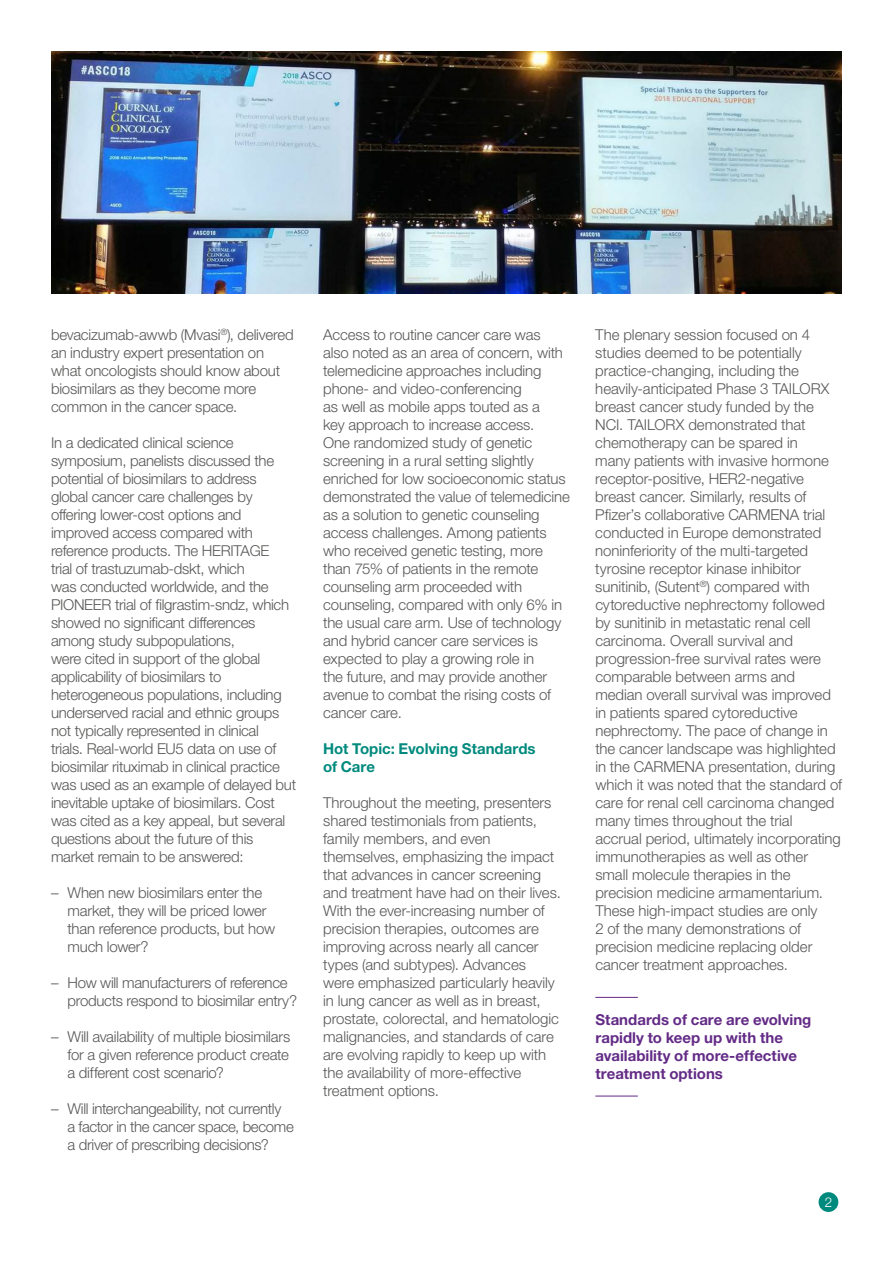
<style>
.page{position:relative;width:893px;height:1263px;background:#fff}
.page>*{position:absolute;margin:0;border:0;box-sizing:border-box;transform-origin:0 0}
.t1{font:300 15px/18px "Helvetica Neue LT Std";letter-spacing:-.01em;color:#575756}
.t2{font:700 15px/18px "Helvetica Neue LT Std";color:#632b86}
.t3{font:700 15px/18px "Helvetica Neue LT Std";color:#008a7d}
.t4{font:300 13.5px "Helvetica Neue";color:#fff}
</style>
<div class="page">
<div style="left:819px;top:1192px;width:19px;height:20px;background:#008a7d;border-radius:50%"></div>
<img style="left:51px;top:51px;width:790px;height:242px">
<hr style="left:595px;top:1096px;width:43px;height:1px;background:#632b86">
<hr style="left:595px;top:997px;width:43px;height:1px;background:#632b86">
<p class="t1" style="left:51px;top:326px;width:244px">bevacizumab-awwb (Mvasi<sup>®</sup>), delivered an industry expert presentation on what oncologists should know about biosimilars as they become more common in the cancer space.</p>
<p class="t1" style="left:51px;top:434px;width:247px">In a dedicated clinical science symposium, panelists discussed the potential of biosimilars to address global cancer care challenges by offering lower-cost options and improved access compared with reference products. The HERITAGE<br>trial of trastuzumab-dskt, which<br>was conducted worldwide, and the PIONEER trial of filgrastim-sndz, which showed no significant differences among study subpopulations,<br>were cited in support of the global applicability of biosimilars to heterogeneous populations, including underserved racial and ethnic groups not typically represented in clinical<br>trials. Real-world EU5 data on use of biosimilar rituximab in clinical practice was used as an example of delayed but inevitable uptake of biosimilars. Cost was cited as a key appeal, but several questions about the future of this market remain to be answered:</p>
<p class="t1" style="left:68px;top:884px;width:209px;text-indent:-16px">– When new biosimilars enter the market, they will be priced lower than reference products, but how much lower?</p>
<p class="t1" style="left:68px;top:974px;width:231px;text-indent:-16px">– How will manufacturers of reference products respond to biosimilar entry?</p>
<p class="t1" style="left:68px;top:1028px;width:224px;text-align:justify;text-indent:-16px">– Will availability of multiple biosimilars for a given reference product create a different cost scenario?</p>
<p class="t1" style="left:68px;top:1100px;width:228px;text-indent:-17px">– Will interchangeability, not currently<br>a factor in the cancer space, become a driver of prescribing decisions?</p>
<p class="t1" style="left:323px;top:326px;width:248px">Access to routine cancer care was also noted as an area of concern, with telemedicine approaches including phone- and video-conferencing<br>as well as mobile apps touted as a<br>key approach to increase access.<br>One randomized study of genetic screening in a rural setting slightly enriched for low socioeconomic status demonstrated the value of telemedicine as a solution to genetic counseling access challenges. Among patients who received genetic testing, more than 75% of patients in the remote counseling arm proceeded with counseling, compared with only 6% in the usual care arm. Use of technology and hybrid cancer care services is expected to play a growing role in<br>the future, and may provide another avenue to combat the rising costs of cancer care.</p>
<p class="t3" style="left:323px;top:739px;width:214px">Hot Topic: Evolving Standards of Care</p>
<p class="t1" style="left:323px;top:794px;width:239px">Throughout the meeting, presenters shared testimonials from patients, family members, and even themselves, emphasizing the impact that advances in cancer screening and treatment have had on their lives.<br>With the ever-increasing number of precision therapies, outcomes are improving across nearly all cancer types (and subtypes). Advances<br>were emphasized particularly heavily in lung cancer as well as in breast, prostate, colorectal, and hematologic malignancies, and standards of care are evolving rapidly to keep up with the availability of more-effective treatment options.</p>
<p class="t1" style="left:595px;top:326px;width:248px">The plenary session focused on 4 studies deemed to be potentially practice-changing, including the heavily-anticipated Phase 3 TAILORX breast cancer study funded by the NCI. TAILORX demonstrated that chemotherapy can be spared in<br>many patients with invasive hormone receptor-positive, HER2-negative breast cancer. Similarly, results of Pfizer’s collaborative CARMENA trial conducted in Europe demonstrated noninferiority of the multi-targeted tyrosine receptor kinase inhibitor sunitinib, (Sutent<sup>®</sup>) compared with cytoreductive nephrectomy followed by sunitinib in metastatic renal cell carcinoma. Overall survival and progression-free survival rates were comparable between arms and median overall survival was improved in patients spared cytoreductive nephrectomy. The pace of change in the cancer landscape was highlighted in the CARMENA presentation, during which it was noted that the standard of care for renal cell carcinoma changed many times throughout the trial accrual period, ultimately incorporating immunotherapies as well as other small molecule therapies in the precision medicine armamentarium.<br>These high-impact studies are only<br>2 of the many demonstrations of precision medicine replacing older cancer treatment approaches.</p>
<p class="t2" style="left:595px;top:1010px;width:217px">Standards of care are evolving rapidly to keep up with the availability of more-effective treatment options</p>
<p class="t4" style="left:825px;top:1191px;width:9px">2</p>
</div>
